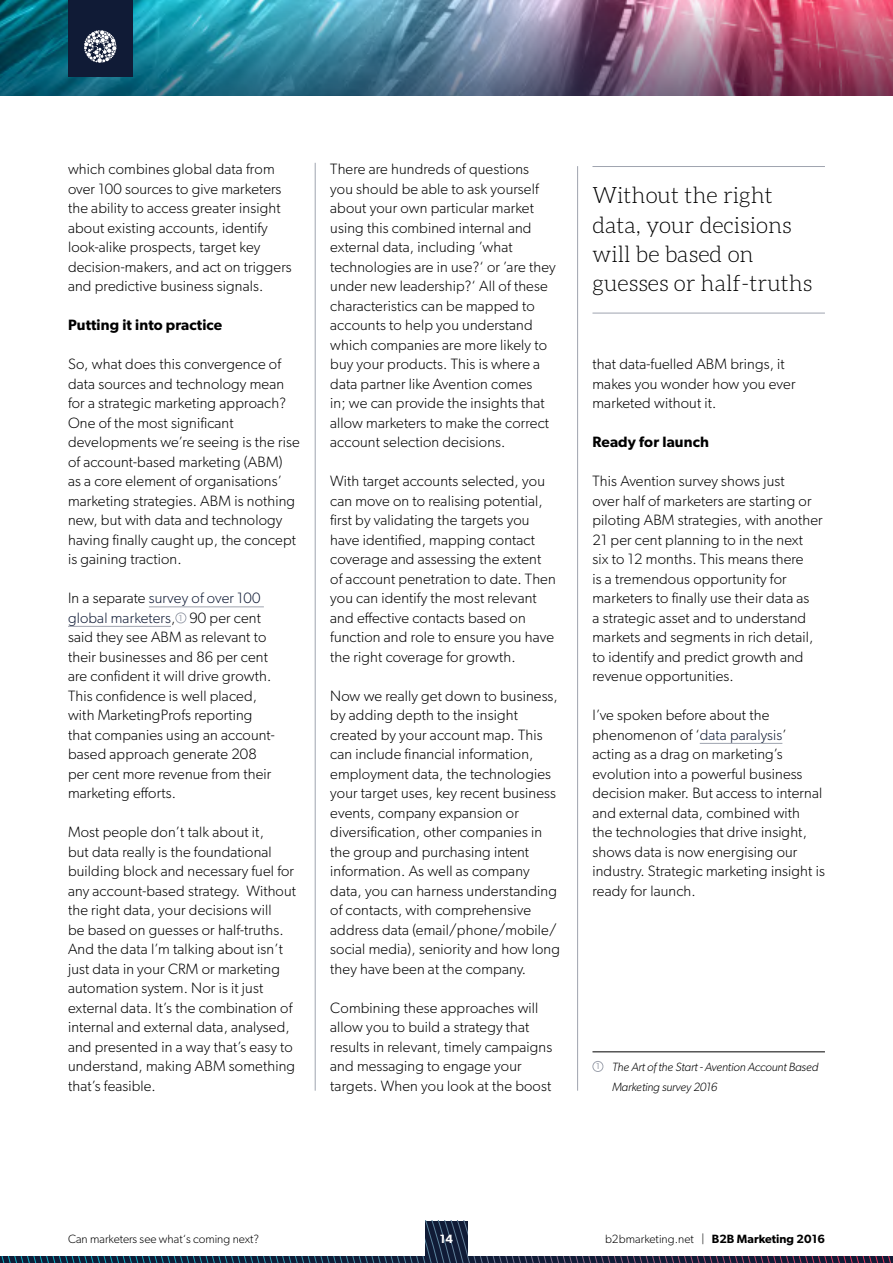
<style>
.page{position:relative;width:893px;height:1263px;background:#fff}
.page>*{position:absolute;margin:0;border:0;box-sizing:border-box;transform-origin:0 0}
.t1{font:300 22.5px/29.2px "Aleo";color:#000}
.t2{font:300 15px/19.5px "Gibson";letter-spacing:.01em;color:#000}
.t3{font:600 15px "Gibson";letter-spacing:.01em;color:#000}
.t4{font:300 12px "Gibson";color:#000}
.t5{font:italic 300 12px/19.5px "Gibson";letter-spacing:-.01em;color:#000}
.t6{font:600 12px "Gibson";color:#fff}
.s1{color:#101b36}
.s2{font-weight:400;font-size:8.7px;color:#9fa4af}
.s3{font-weight:600}
</style>
<div class="page">
<svg style="left:0;top:1221px;width:893px;height:42px"></svg>
<hr style="left:149px;top:607px;width:115px;height:1px;background:#9fa4af">
<hr style="left:68px;top:626px;width:103px;height:1px;background:#9fa4af">
<div style="left:175px;top:612px;width:11px;height:11px;border:1px solid #9fa4af;border-radius:50%"></div>
<hr style="left:700px;top:743px;width:82px;height:1px;background:#9fa4af">
<hr style="left:592px;top:1051px;width:233px;height:1px;background:#000">
<div style="left:592px;top:1061px;width:11px;height:11px;border:1px solid #9fa4af;border-radius:50%"></div>
<hr style="left:315px;top:163px;width:1px;height:928px;background:#9fa4af">
<hr style="left:577px;top:166px;width:1px;height:925px;background:#9fa4af">
<hr style="left:592px;top:166px;width:233px;height:1px;background:#9fa4af">
<hr style="left:592px;top:313px;width:233px;height:1px;background:#9fa4af">
<img style="left:0;top:0;width:893px;height:96px">
<div style="left:68px;top:0;width:64px;height:77px;background:#101b36"></div>
<svg style="left:84px;top:30px;width:33px;height:33px"></svg>
<p class="t2" style="left:68px;top:159px;width:225px">which combines global data from over 100 sources to give marketers the ability to access greater insight about existing accounts, identify look-alike prospects, target key decision-makers, and act on triggers and predictive business signals.</p>
<p class="t3" style="left:68px;top:316px;width:156px">Putting it into practice</p>
<p class="t2" style="left:68px;top:354px;width:233px">So, what does this convergence of data sources and technology mean for a strategic marketing approach?<br>One of the most significant developments we’re seeing is the rise of account-based marketing (ABM)<br>as a core element of organisations’ marketing strategies. ABM is nothing new, but with data and technology having finally caught up, the concept is gaining traction.</p>
<p class="t2" style="left:68px;top:588px;width:208px">In a separate <span class="s1">survey of over 100 global marketers</span>, <span class="s2">1</span> 90 per cent said they see ABM as relevant to their businesses and 86 per cent are confident it will drive growth.<br>This confidence is well placed, with MarketingProfs reporting that companies using an account&shy;based approach generate 208 per cent more revenue from their marketing efforts.</p>
<p class="t2" style="left:68px;top:822px;width:230px">Most people don’t talk about it,<br>but data really is the foundational building block and necessary fuel for any account-based strategy. Without the right data, your decisions will<br>be based on guesses or half-truths.<br>And the data I’m talking about isn’t just data in your CRM or marketing automation system. Nor is it just external data. It’s the combination of internal and external data, analysed, and presented in a way that’s easy to understand, making ABM something that’s feasible.</p>
<p class="t2" style="left:330px;top:159px;width:227px">There are hundreds of questions<br>you should be able to ask yourself about your own particular market using this combined internal and external data, including ’what technologies are in use?‘ or ’are they under new leadership?‘ All of these characteristics can be mapped to accounts to help you understand which companies are more likely to buy your products. This is where a data partner like Avention comes<br>in; we can provide the insights that allow marketers to make the correct account selection decisions.</p>
<p class="t2" style="left:330px;top:471px;width:227px">With target accounts selected, you can move on to realising potential, first by validating the targets you have identified, mapping contact coverage and assessing the extent of account penetration to date. Then you can identify the most relevant and effective contacts based on function and role to ensure you have the right coverage for growth.</p>
<p class="t2" style="left:330px;top:685px;width:231px">Now we really get down to business, by adding depth to the insight created by your account map. This can include financial information, employment data, the technologies your target uses, key recent business events, company expansion or diversification, other companies in the group and purchasing intent information. As well as company data, you can harness understanding of contacts, with comprehensive address data (email/phone/mobile/ social media), seniority and how long they have been at the company.</p>
<p class="t2" style="left:330px;top:997px;width:224px">Combining these approaches will allow you to build a strategy that results in relevant, timely campaigns and messaging to engage your targets. When you look at the boost</p>
<h1 class="t1" style="left:592px;top:181px;width:222px">Without the right data, your decisions will be based on guesses or half-truths</h1>
<p class="t2" style="left:592px;top:354px;width:204px">that data-fuelled ABM brings, it makes you wonder how you ever marketed without it.</p>
<p class="t3" style="left:592px;top:433px;width:118px">Ready for launch</p>
<p class="t2" style="left:592px;top:471px;width:232px">This Avention survey shows just<br>over half of marketers are starting or piloting ABM strategies, with another 21 per cent planning to in the next six to 12 months. This means there<br>is a tremendous opportunity for marketers to finally use their data as<br>a strategic asset and to understand markets and segments in rich detail, to identify and predict growth and revenue opportunities.</p>
<p class="t2" style="left:592px;top:705px;width:234px">I’ve spoken before about the phenomenon of ‘<span class="s1">data paralysis</span>’ acting as a drag on marketing’s evolution into a powerful business decision maker. But access to internal and external data, combined with<br>the technologies that drive insight, shows data is now energising our industry. Strategic marketing insight is ready for launch.</p>
<p class="t5" style="left:612px;top:1057px;width:208px;text-indent:-16px"><sup>1</sup> The Art of the Start - Avention Account Based<br>Marketing survey 2016</p>
<p class="t4" style="left:68px;top:1232px;width:193px">Can marketers see what‘s coming next?</p>
<p class="t6" style="left:440px;top:1232px;width:15px">14</p>
<p class="t4" style="left:605px;top:1232px;width:221px">b2bmarketing.net | <span class="s3">B2B Marketing 2016</span></p>
</div>
